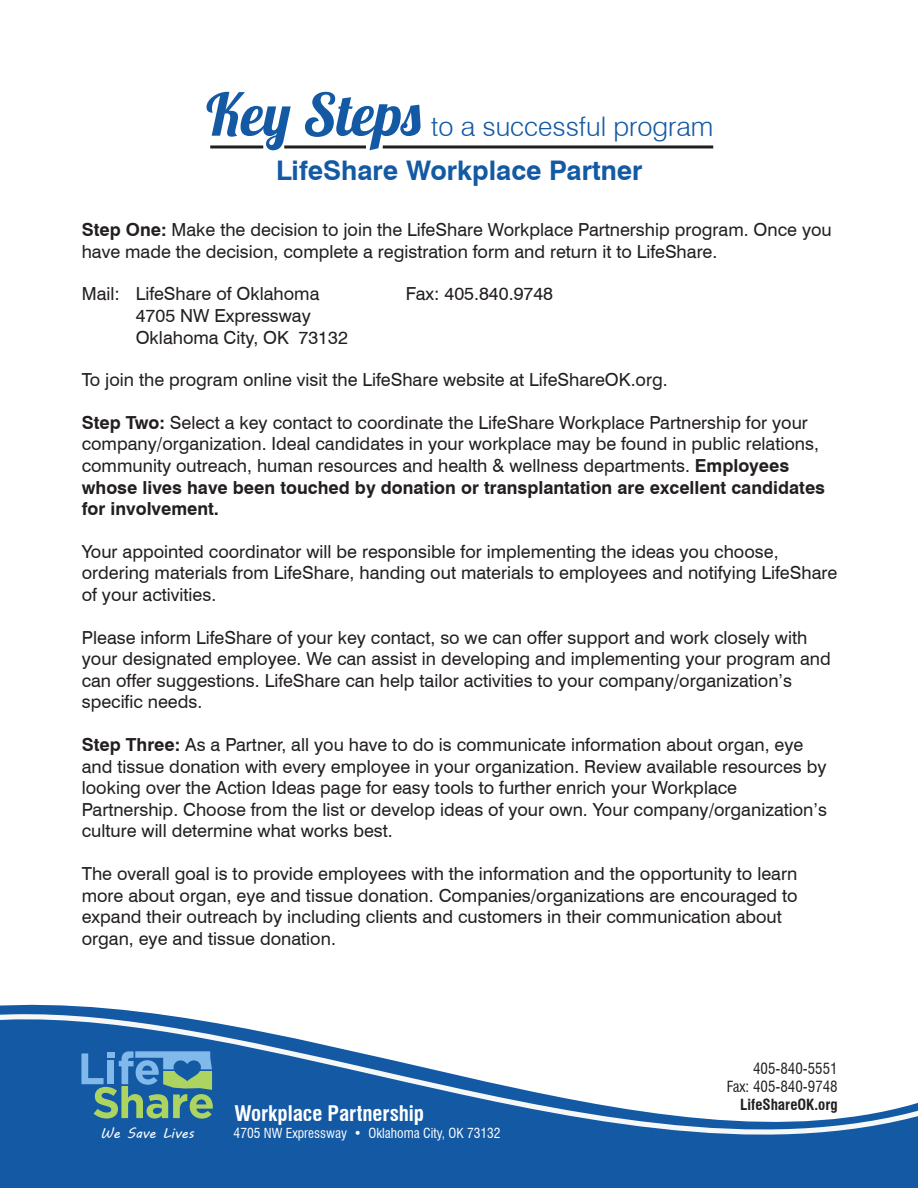
<style>
.page{position:relative;width:918px;height:1188px;background:#fff}
.page>*{position:absolute;margin:0;border:0;box-sizing:border-box;transform-origin:0 0}
.t1{font:700 27px/44.2px "Swiss 721 BT";color:#1359a4;text-align:center}
.t2{font:700 condensed 21px "Swiss 721 BT";letter-spacing:-.005em;color:#fff}
.t3{font:18px/21.6px "Swiss 721 BT";color:#231f20}
.t4{font:condensed 15px/18px "Swiss 721 BT";color:#231f20;text-align:right}
.t5{font:700 condensed 15px "Swiss 721 BT";color:#231f20}
.t6{font:13.95px "MV Boli";color:#fff}
.t7{font:condensed 13.5px "Swiss 721 BT";color:#fff}
.s1{font-family:"Lobster 1.4";font-weight:400;font-size:58.5px}
.s2{font-weight:300}
.s3{font-weight:700}
</style>
<div class="page">
<div style="left:1px;top:1005px;width:917px;height:183px;background:#1359a4"></div>
<svg style="left:1px;top:1007px;width:917px;height:155px;fill:#1359a4"></svg>
<svg style="left:81px;top:1051px;width:132px;height:68px;background:#5690a1"></svg>
<hr style="left:383px;top:145px;width:330px;height:3px;background:#231f20">
<hr style="left:210px;top:145px;width:53px;height:3px;background:#231f20">
<hr style="left:284px;top:145px;width:82px;height:3px;background:#231f20">
<h1 class="t1" style="left:206px;top:104px;width:509px"><span class="s1">Key Steps</span> <span class="s2">to a successful program<br></span>LifeShare Workplace Partner</h1>
<p class="t3" style="left:82px;top:219px;width:752px"><span class="s3">Step One:</span> Make the decision to join the LifeShare Workplace Partnership program. Once you have made the decision, complete a registration form and return it to LifeShare.</p>
<p class="t3" style="left:82px;top:283px;width:239px">Mail: LifeShare of Oklahoma</p>
<p class="t3" style="left:406px;top:283px;width:149px">Fax: 405.840.9748</p>
<p class="t3" style="left:136px;top:305px;width:214px">4705 NW Expressway<br>Oklahoma City, OK 73132</p>
<p class="t3" style="left:82px;top:369px;width:587px">To join the program online visit the LifeShare website at LifeShareOK.org.</p>
<p class="t3" style="left:82px;top:411px;width:745px"><span class="s3">Step Two:</span> Select a key contact to coordinate the LifeShare Workplace Partnership for your company/organization. Ideal candidates in your workplace may be found in public relations, community outreach, human resources and health &amp; wellness departments. <span class="s3">Employees whose lives have been touched by donation or transplantation are excellent candidates for involvement.</span></p>
<p class="t3" style="left:82px;top:540px;width:757px">Your appointed coordinator will be responsible for implementing the ideas you choose, ordering materials from LifeShare, handing out materials to employees and notifying LifeShare of your activities.</p>
<p class="t3" style="left:82px;top:626px;width:751px">Please inform LifeShare of your key contact, so we can offer support and work closely with your designated employee. We can assist in developing and implementing your program and can offer suggestions. LifeShare can help tailor activities to your company/organization’s specific needs.</p>
<p class="t3" style="left:82px;top:734px;width:747px"><span class="s3">Step Three:</span> As a Partner, all you have to do is communicate information about organ, eye and tissue donation with every employee in your organization. Review available resources by looking over the Action Ideas page for easy tools to further enrich your Workplace Partnership. Choose from the list or develop ideas of your own. Your company/organization’s culture will determine what works best.</p>
<p class="t3" style="left:82px;top:863px;width:717px">The overall goal is to provide employees with the information and the opportunity to learn more about organ, eye and tissue donation. Companies/organizations are encouraged to expand their outreach by including clients and customers in their communication about organ, eye and tissue donation.</p>
<p class="t6" style="left:100px;top:1123px;width:95px">We Save Lives</p>
<p class="t2" style="left:234px;top:1100px;width:191px">Workplace Partnership</p>
<p class="t7" style="left:234px;top:1125px;width:269px">4705 NW Expressway • Oklahoma City, OK 73132</p>
<p class="t4" style="left:727px;top:1060px;width:112px">405-840-5551<br>Fax: 405-840-9748</p>
<p class="t5" style="left:740px;top:1096px;width:99px">LifeShareOK.org</p>
</div>
